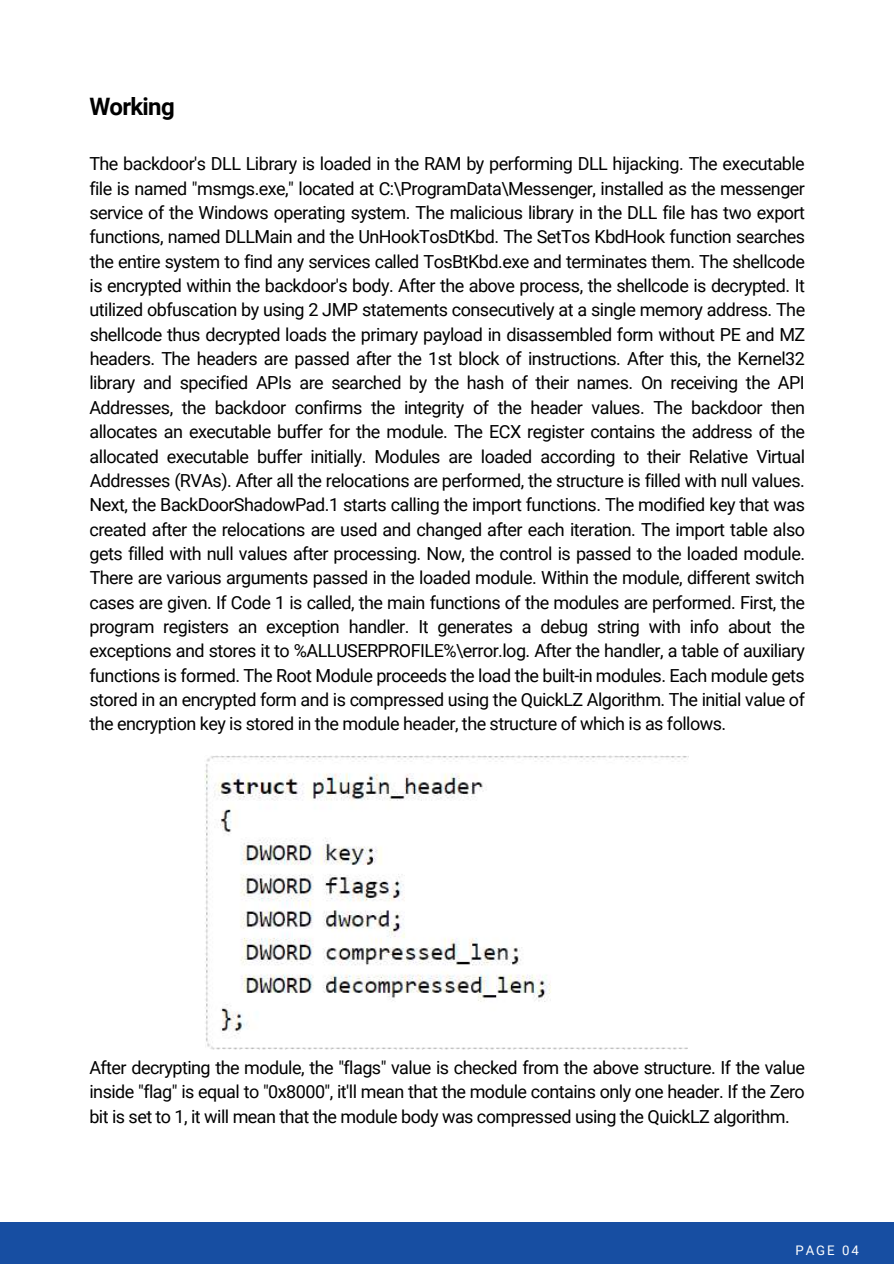
<style>
.page{position:relative;width:894px;height:1264px;background:#fff}
.page>*{position:absolute;margin:0;border:0;box-sizing:border-box;transform-origin:0 0}
.t1{font:700 24px "Roboto";letter-spacing:-.03em;color:#000}
.t2{font:18px/24.3px "Roboto";letter-spacing:-.03em;color:#000;text-align:justify}
.t3{font:13.2px "Roboto";letter-spacing:.15em;color:#fff}
</style>
<div class="page">
<div style="left:0;top:1221px;width:893px;height:42px;background:#174ea2"></div>
<img style="left:205px;top:755px;width:483px;height:294px">
<h1 class="t1" style="left:89px;top:89px;width:87px">Working</h1>
<p class="t2" style="left:89px;top:151px;width:717px">The backdoor's DLL Library is loaded in the RAM by performing DLL hijacking. The executable file is named "msmgs.exe," located at C:\ProgramData\Messenger, installed as the messenger service of the Windows operating system. The malicious library in the DLL file has two export functions, named DLLMain and the UnHookTosDtKbd. The SetTos KbdHook function searches the entire system to find any services called TosBtKbd.exe and terminates them. The shellcode is encrypted within the backdoor's body. After the above process, the shellcode is decrypted. It utilized obfuscation by using 2 JMP statements consecutively at a single memory address. The shellcode thus decrypted loads the primary payload in disassembled form without PE and MZ headers. The headers are passed after the 1st block of instructions. After this, the Kernel32 library and specified APIs are searched by the hash of their names. On receiving the API Addresses, the backdoor confirms the integrity of the header values. The backdoor then allocates an executable buffer for the module. The ECX register contains the address of the allocated executable buffer initially. Modules are loaded according to their Relative Virtual Addresses (RVAs). After all the relocations are performed, the structure is filled with null values.<br>Next, the BackDoorShadowPad.1 starts calling the import functions. The modified key that was created after the relocations are used and changed after each iteration. The import table also gets filled with null values after processing. Now, the control is passed to the loaded module.<br>There are various arguments passed in the loaded module. Within the module, different switch cases are given. If Code 1 is called, the main functions of the modules are performed. First, the program registers an exception handler. It generates a debug string with info about the exceptions and stores it to %ALLUSERPROFILE%\error.log. After the handler, a table of auxiliary functions is formed. The Root Module proceeds the load the built-in modules. Each module gets stored in an encrypted form and is compressed using the QuickLZ Algorithm. The initial value of the encryption key is stored in the module header, the structure of which is as follows.</p>
<p class="t2" style="left:89px;top:1054px;width:716px;line-height:24.8px">After decrypting the module, the "flags" value is checked from the above structure. If the value inside "flag" is equal to "0x8000", it'll mean that the module contains only one header. If the Zero bit is set to 1, it will mean that the module body was compressed using the QuickLZ algorithm.</p>
<p class="t3" style="left:795px;top:1240px;width:65px">PAGE 04</p>
</div>
